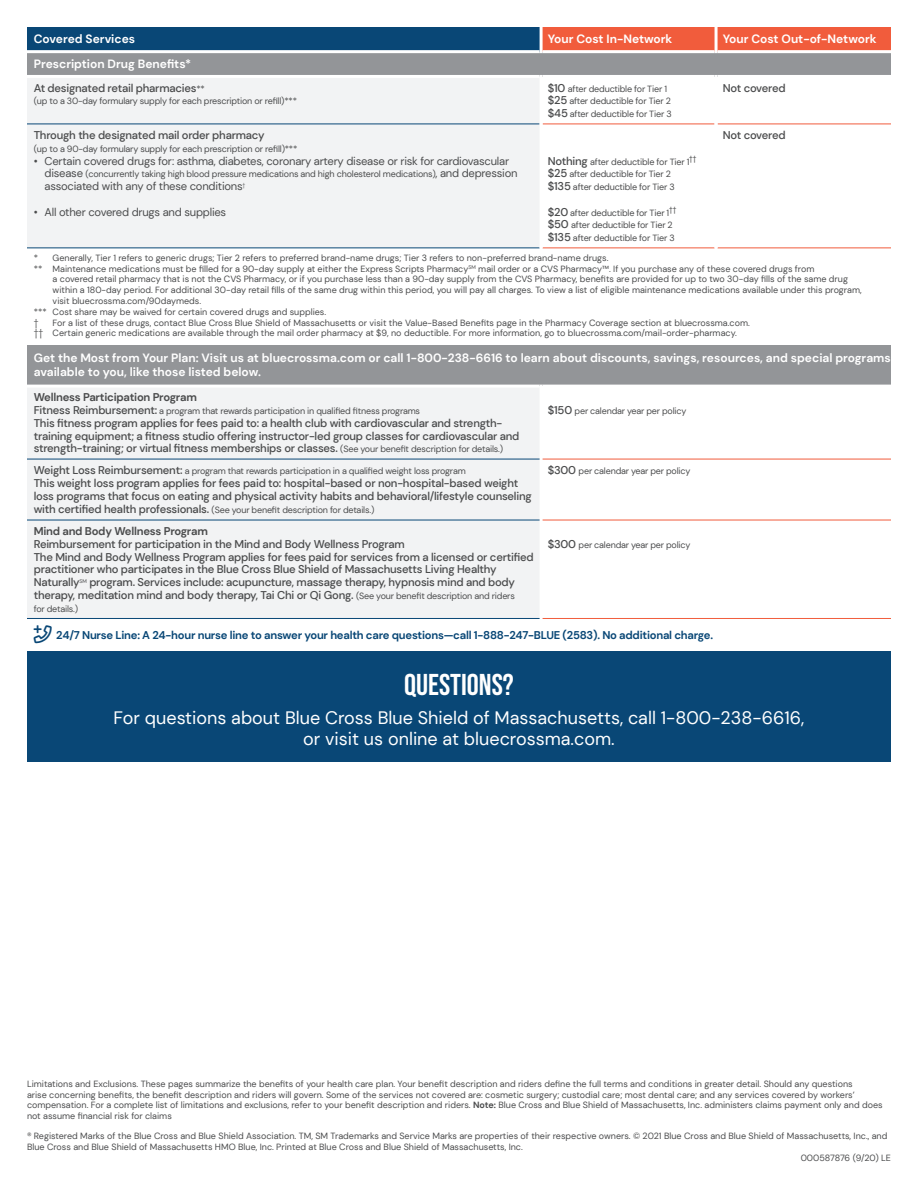
<style>
.page{position:relative;width:918px;height:1188px;background:#fff}
.page>*{position:absolute;margin:0;border:0;box-sizing:border-box;transform-origin:0 0}
.Blue_Box_Header{font:30px "Bebas Neue";color:#fff}
.Blue_Box_Text{font:18px/21.6px "DM Sans";color:#fff;text-align:center}
.Table_Header{font:700 12px/13.5px "DM Sans";color:#fff}
.Table_Text{font:500 11.25px/12.8px "DM Sans";letter-spacing:-.02em;color:#4b4c4d}
.t1{font:11.25px "DM Sans";letter-spacing:-.02em;color:#4b4c4d}
.Nurse_Line{font:700 11.25px "DM Sans";letter-spacing:-.02em;color:#094776}
.Table_Sub_Header{font:700 11.25px "DM Sans";letter-spacing:-.02em;color:#4b4c4d}
.Footnotes{font:9px/10.8px "DM Sans";color:#4b4c4d}
.Legal_Text_Stock{font:9px/10.8px "DM Sans";color:#4b4c4d}
.Table_Text-2{font:9px/12.8px "DM Sans";letter-spacing:-.02em;color:#4b4c4d}
.Legal_Text_Stock-2{font:9px "DM Sans";letter-spacing:-.02em;color:#4b4c4d}
.s1{font-weight:400;font-size:9px}
.s2{font-weight:500;font-size:11.25px}
.s3{font-size:11.25px}
.s4{font-weight:700}
</style>
<div class="page">
<div style="left:27px;top:27px;width:514px;height:25px;background:#094776"></div>
<div style="left:543px;top:27px;width:348px;height:23px;background:#f15c3c"></div>
<div style="left:27px;top:52px;width:864px;height:24px;background:#939598"></div>
<div style="left:27px;top:78px;width:513px;height:170px;background:#f2f3f4"></div>
<hr style="left:715px;top:27px;width:3px;height:26px;background:#fff">
<hr style="left:27px;top:50px;width:513px;height:3px;background:#fff">
<hr style="left:543px;top:50px;width:172px;height:3px;background:#fff">
<hr style="left:718px;top:50px;width:173px;height:3px;background:#fff">
<hr style="left:27px;top:75px;width:513px;height:3px;background:#fff">
<hr style="left:543px;top:75px;width:172px;height:3px;background:#fff">
<hr style="left:718px;top:75px;width:173px;height:3px;background:#fff">
<hr style="left:543px;top:124px;width:172px;height:1px;background:#f15c3c">
<hr style="left:718px;top:124px;width:173px;height:1px;background:#f15c3c">
<hr style="left:543px;top:248px;width:172px;height:1px;background:#f15c3c">
<hr style="left:718px;top:248px;width:173px;height:1px;background:#f15c3c">
<hr style="left:27px;top:124px;width:513px;height:1px;background:#094776">
<hr style="left:27px;top:248px;width:513px;height:1px;background:#094776">
<hr style="left:540px;top:75px;width:3px;height:49px;background:#fff">
<hr style="left:715px;top:75px;width:3px;height:49px;background:#fff">
<hr style="left:540px;top:27px;width:3px;height:26px;background:#fff">
<div style="left:27px;top:651px;width:864px;height:111px;background:#094776"></div>
<div style="left:27px;top:346px;width:864px;height:40px;background:#939598"></div>
<div style="left:27px;top:388px;width:513px;height:230px;background:#f2f3f4"></div>
<hr style="left:27px;top:385px;width:513px;height:3px;background:#fff">
<hr style="left:543px;top:385px;width:348px;height:3px;background:#fff">
<hr style="left:540px;top:385px;width:3px;height:74px;background:#fff">
<hr style="left:27px;top:459px;width:513px;height:1px;background:#094776">
<hr style="left:27px;top:520px;width:513px;height:1px;background:#094776">
<hr style="left:27px;top:618px;width:513px;height:1px;background:#094776">
<hr style="left:543px;top:459px;width:348px;height:1px;background:#f15c3c">
<hr style="left:543px;top:520px;width:348px;height:1px;background:#f15c3c">
<hr style="left:543px;top:618px;width:348px;height:1px;background:#f15c3c">
<p class="Table_Header" style="left:34px;top:32px;width:103px">Covered Services</p>
<p class="Table_Header" style="left:548px;top:32px;width:126px">Your Cost In-Network</p>
<p class="Table_Header" style="left:723px;top:32px;width:155px">Your Cost Out-of-Network</p>
<p class="Table_Header" style="left:34px;top:57px;width:159px">Prescription Drug Benefits*</p>
<p class="Table_Text" style="left:34px;top:81px;width:173px">At designated retail pharmacies<span class="s1">**</span></p>
<p class="Table_Text-2" style="left:34px;top:95px;width:265px">(up to a 30-day formulary supply for each prescription or refill)***</p>
<p class="Table_Text-2" style="left:548px;top:82px;width:125px"><span class="s2">$10</span> after deductible for Tier 1 <span class="s2">$25</span> after deductible for Tier 2 <span class="s2">$45</span> after deductible for Tier 3</p>
<p class="Table_Text" style="left:723px;top:81px;width:64px">Not covered</p>
<p class="Table_Text" style="left:34px;top:129px;width:233px">Through the designated mail order pharmacy</p>
<p class="Table_Text-2" style="left:34px;top:142px;width:265px">(up to a 90-day formulary supply for each prescription or refill)***</p>
<p class="t1" style="left:34px;top:154px;width:477px">• Certain covered drugs for: asthma, diabetes, coronary artery disease or risk for cardiovascular</p>
<p class="Legal_Text_Stock-2" style="left:45px;top:169px;width:475px"><span class="s3">disease</span> (concurrently taking high blood pressure medications and high cholesterol medications)<span class="s3">, and depression</span></p>
<p class="t1" style="left:45px;top:179px;width:202px">associated with any of these conditions<sup>†</sup></p>
<p class="t1" style="left:34px;top:205px;width:194px">• All other covered drugs and supplies</p>
<p class="Table_Text-2" style="left:548px;top:155px;width:150px"><span class="s2">Nothing</span> after deductible for Tier 1<sup>†† </sup><span class="s2">$25</span> after deductible for Tier 2<br><span class="s2">$135</span> after deductible for Tier 3</p>
<p class="Table_Text-2" style="left:548px;top:206px;width:130px"><span class="s2">$20</span> after deductible for Tier 1<sup>†† </sup><span class="s2">$50</span> after deductible for Tier 2 <span class="s2">$135</span> after deductible for Tier 3</p>
<p class="Table_Text" style="left:723px;top:129px;width:64px">Not covered</p>
<p class="Footnotes" style="left:34px;top:252px;width:576px">* Generally, Tier 1 refers to generic drugs; Tier 2 refers to preferred brand-name drugs; Tier 3 refers to non-preferred brand-name drugs.</p>
<p class="Footnotes" style="left:53px;top:263px;width:811px;text-indent:-19px">** Maintenance medications must be filled for a 90-day supply at either the Express Scripts Pharmacy<sup>SM</sup> mail order or a CVS Pharmacy™. If you purchase any of these covered drugs from<br>a covered retail pharmacy that is not the CVS Pharmacy, or if you purchase less than a 90-day supply from the CVS Pharmacy, benefits are provided for up to two 30-day fills of the same drug within a 180-day period. For additional 30-day retail fills of the same drug within this period, you will pay all charges. To view a list of eligible maintenance medications available under this program, visit bluecrossma.com/90daymeds.</p>
<p class="Footnotes" style="left:34px;top:306px;width:294px">*** Cost share may be waived for certain covered drugs and supplies.</p>
<p class="Footnotes" style="left:34px;top:317px;width:6px">†</p>
<p class="Footnotes" style="left:53px;top:317px;width:699px">For a list of these drugs, contact Blue Cross Blue Shield of Massachusetts or visit the Value-Based Benefits page in the Pharmacy Coverage section at bluecrossma.com.</p>
<p class="Footnotes" style="left:34px;top:328px;width:705px">†† Certain generic medications are available through the mail order pharmacy at $9, no deductible. For more information, go to bluecrossma.com/mail-order-pharmacy.</p>
<p class="Table_Header" style="left:34px;top:352px;width:859px">Get the Most from Your Plan: Visit us at bluecrossma.com or call 1-800-238-6616 to learn about discounts, savings, resources, and special programs available to you, like those listed below.</p>
<p class="Table_Sub_Header" style="left:34px;top:390px;width:165px">Wellness Participation Program</p>
<p class="Table_Text-2" style="left:34px;top:405px;width:388px"><span class="s2">Fitness Reimbursement:</span> a program that rewards participation in qualified fitness programs</p>
<p class="Table_Text" style="left:34px;top:416px;width:487px">This fitness program applies for fees paid to: a health club with cardiovascular and strength&shy;training equipment; a fitness studio offering instructor-led group classes for cardiovascular and strength-training; or virtual fitness memberships or classes. <span class="s1">(See your benefit description for details.)</span></p>
<p class="Table_Text-2" style="left:548px;top:405px;width:140px"><span class="s2">$150</span> per calendar year per policy</p>
<p class="Table_Text-2" style="left:34px;top:465px;width:434px"><span class="s2">Weight Loss Reimbursement:</span> a program that rewards participation in a qualified weight loss program</p>
<p class="Table_Text" style="left:34px;top:477px;width:500px">This weight loss program applies for fees paid to: hospital-based or non-hospital-based weight loss programs that focus on eating and physical activity habits and behavioral/lifestyle counseling</p>
<p class="Table_Text-2" style="left:34px;top:503px;width:342px"><span class="s2">with certified health professionals.</span> (See your benefit description for details.)</p>
<p class="Table_Sub_Header" style="left:34px;top:524px;width:176px">Mind and Body Wellness Program</p>
<p class="Table_Text" style="left:34px;top:538px;width:373px">Reimbursement for participation in the Mind and Body Wellness Program</p>
<p class="Table_Text" style="left:34px;top:550px;width:501px">The Mind and Body Wellness Program applies for fees paid for services from a licensed or certified practitioner who participates in the Blue Cross Blue Shield of Massachusetts Living Healthy Naturally<sup>SM</sup> program. Services include: acupuncture, massage therapy, hypnosis mind and body therapy, meditation mind and body therapy, Tai Chi or Qi Gong. <span class="s1">(See your benefit description and riders</span></p>
<p class="Table_Text-2" style="left:34px;top:602px;width:46px">for details.)</p>
<p class="Table_Text-2" style="left:548px;top:465px;width:144px"><span class="s2">$300</span> per calendar year per policy</p>
<p class="Table_Text-2" style="left:548px;top:538px;width:144px"><span class="s2">$300</span> per calendar year per policy</p>
<p class="Nurse_Line" style="left:34px;top:629px;width:681px">□■●◆▲ 24/7 Nurse Line: A 24-hour nurse line to answer your health care questions—call 1-888-247-BLUE (2583). No additional charge.</p>
<p class="Blue_Box_Header" style="left:404px;top:668px;width:111px">QUESTIONS?</p>
<p class="Blue_Box_Text" style="left:114px;top:706px;width:692px">For questions about Blue Cross Blue Shield of Massachusetts, call 1-800-238-6616, or visit us online at bluecrossma.com.</p>
<p class="Legal_Text_Stock" style="left:27px;top:1078px;width:857px">Limitations and Exclusions. These pages summarize the benefits of your health care plan. Your benefit description and riders define the full terms and conditions in greater detail. Should any questions<br>arise concerning benefits, the benefit description and riders will govern. Some of the services not covered are: cosmetic surgery; custodial care; most dental care; and any services covered by workers’ compensation. For a complete list of limitations and exclusions, refer to your benefit description and riders. <span class="s4">Note:</span> Blue Cross and Blue Shield of Massachusetts, Inc. administers claims payment only and does not assume financial risk for claims</p>
<p class="Legal_Text_Stock" style="left:27px;top:1131px;width:862px">® Registered Marks of the Blue Cross and Blue Shield Association. TM, SM Trademarks and Service Marks are properties of their respective owners. © 2021 Blue Cross and Blue Shield of Massachusetts, Inc., and<br>Blue Cross and Blue Shield of Massachusetts HMO Blue, Inc. Printed at Blue Cross and Blue Shield of Massachusetts, Inc.</p>
<p class="Legal_Text_Stock" style="left:801px;top:1152px;width:92px">000587876 (9/20) LE</p>
</div>
